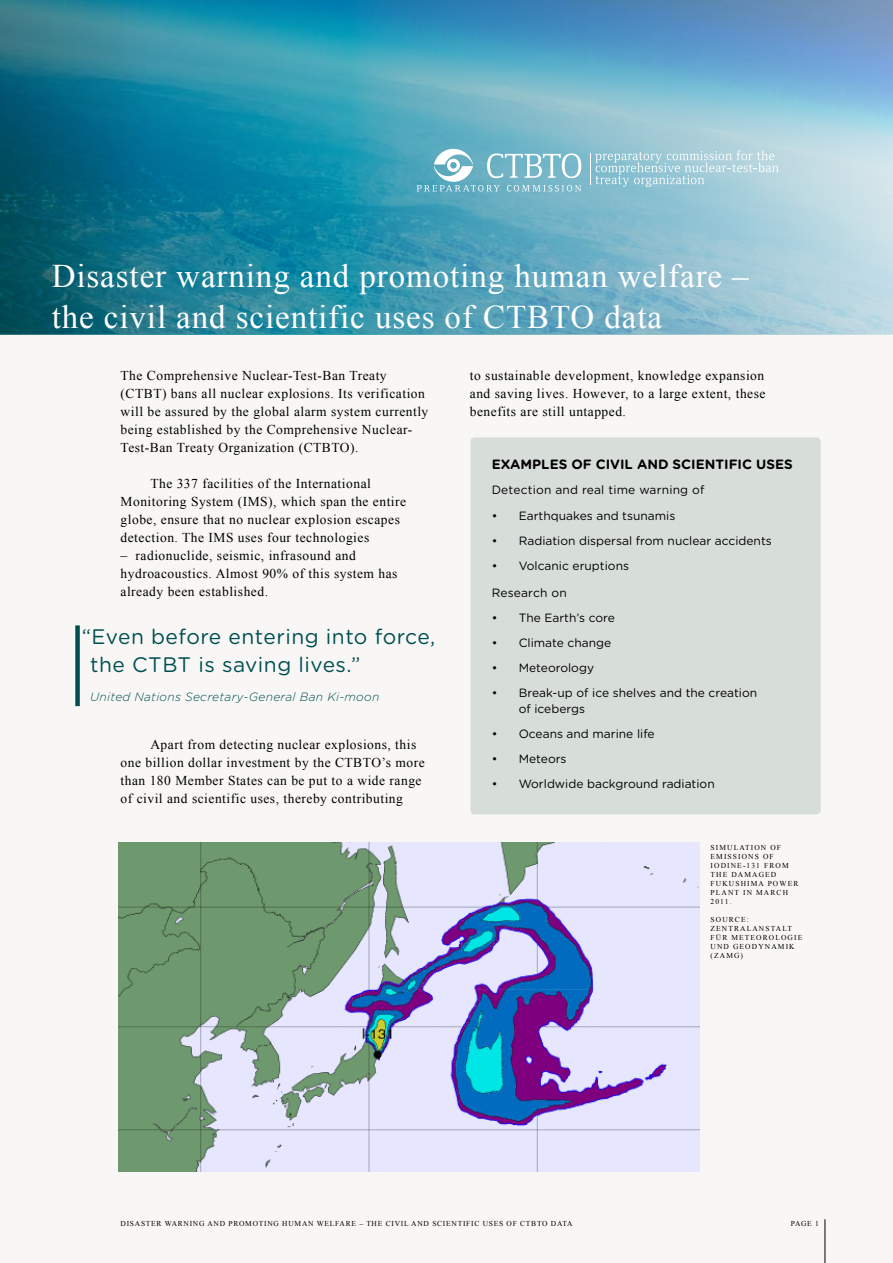
<style>
.page{position:relative;width:893px;height:1263px;background:#fff}
.page>*{position:absolute;margin:0;border:0;box-sizing:border-box;transform-origin:0 0}
.t1{font:33px/40.5px "Times New Roman";letter-spacing:.025em;color:#fff}
.t2{font:21px/27px "Gotham Rounded";letter-spacing:.02em;color:#004f50}
.t3{font:13.5px/18px "Times New Roman";letter-spacing:.035em;color:#000}
.t4{font:700 13.5px "Gotham Rounded";color:#000}
.t5{font:12px/16.5px "Gotham Rounded";color:#000}
.t6{font:italic 300 12px "Gotham Rounded";letter-spacing:.02em;color:#004f50}
.t7{font:7.5px/9px "Times New Roman";letter-spacing:.145em;color:#000}
.t8{font:7.5px "Times New Roman";letter-spacing:.1em;color:#000}
</style>
<div class="page">
<div style="left:0;top:334px;width:893px;height:929px;background:#f8f7f5"></div>
<hr style="left:825px;top:1219px;width:1px;height:44px;background:#000">
<svg style="left:0;top:0;width:893px;height:335px;background:#4d9cb4"></svg>
<svg style="left:595px;top:150px;width:184px;height:37px;background:#abd1dc"></svg>
<svg style="left:417px;top:149px;width:164px;height:42px;background:#88c0cf"></svg>
<hr style="left:590px;top:154px;width:1px;height:31px;background:#fff">
<div style="left:75px;top:625px;width:5px;height:81px;background:#004f50"></div>
<img style="left:119px;top:843px;width:580px;height:328px">
<div style="left:470px;top:437px;width:351px;height:377px;background:#d7ddd9;border-radius:4px"></div>
<h1 class="t1" style="left:52px;top:256px;width:699px">Disaster warning and promoting human welfare – the civil and scientific uses of CTBTO data</h1>
<p class="t3" style="left:121px;top:366px;width:309px">The Comprehensive Nuclear-Test-Ban Treaty (CTBT) bans all nuclear explosions. Its verification will be assured by the global alarm system currently being established by the Comprehensive Nuclear-Test-Ban Treaty Organization (CTBTO).</p>
<p class="t3" style="left:121px;top:474px;width:287px;text-indent:30px">The 337 facilities of the International Monitoring System (IMS), which span the entire globe, ensure that no nuclear explosion escapes detection. The IMS uses four technologies</p>
<p class="t3" style="left:121px;top:546px;width:278px">– radionuclide, seismic, infrasound and hydroacoustics. Almost 90% of this system has already been established.</p>
<h2 class="t2" style="left:90px;top:623px;width:346px;text-indent:-9px">“Even before entering into force, the CTBT is saving lives.”</h2>
<p class="t6" style="left:90px;top:688px;width:291px">United Nations Secretary-General Ban Ki-moon</p>
<p class="t3" style="left:121px;top:735px;width:306px;text-indent:30px">Apart from detecting nuclear explosions, this one billion dollar investment by the CTBTO’s more than 180 Member States can be put to a wide range of civil and scientific uses, thereby contributing</p>
<p class="t3" style="left:470px;top:366px;width:297px;text-align:justify">to sustainable development, knowledge expansion and saving lives. However, to a large extent, these benefits are still untapped.</p>
<p class="t4" style="left:492px;top:455px;width:302px">EXAMPLES OF CIVIL AND SCIENTIFIC USES</p>
<p class="t5" style="left:492px;top:481px;width:214px">Detection and real time warning of</p>
<p class="t5" style="left:492px;top:506px;width:185px">• Earthquakes and tsunamis</p>
<p class="t5" style="left:492px;top:531px;width:282px">• Radiation dispersal from nuclear accidents</p>
<p class="t5" style="left:492px;top:556px;width:139px">• Volcanic eruptions</p>
<p class="t5" style="left:492px;top:584px;width:77px">Research on</p>
<p class="t5" style="left:492px;top:609px;width:125px">• The Earth’s core</p>
<p class="t5" style="left:492px;top:634px;width:121px">• Climate change</p>
<p class="t5" style="left:492px;top:659px;width:104px">• Meteorology</p>
<p class="t5" style="left:519px;top:684px;width:240px;text-indent:-27px">• Break-up of ice shelves and the creation of icebergs</p>
<p class="t5" style="left:492px;top:725px;width:164px">• Oceans and marine life</p>
<p class="t5" style="left:492px;top:750px;width:76px">• Meteors</p>
<p class="t5" style="left:492px;top:775px;width:225px">• Worldwide background radiation</p>
<p class="t7" style="left:710px;top:842px;width:89px">SIMULATION OF<br>EMISSIONS OF<br>IODINE-131 FROM<br>THE DAMAGED<br>FUKUSHIMA POWER<br>PLANT IN MARCH<br>2011.</p>
<p class="t7" style="left:710px;top:914px;width:93px">SOURCE:<br>ZENTRALANSTALT<br>FÜR METEOROLOGIE<br>UND GEODYNAMIK (ZAMG)</p>
<p class="t8" style="left:121px;top:1219px;width:453px">DISASTER WARNING AND PROMOTING HUMAN WELFARE – THE CIVIL AND SCIENTIFIC USES OF CTBTO DATA</p>
<p class="t7" style="left:791px;top:1219px;width:30px">PAGE 1</p>
</div>
